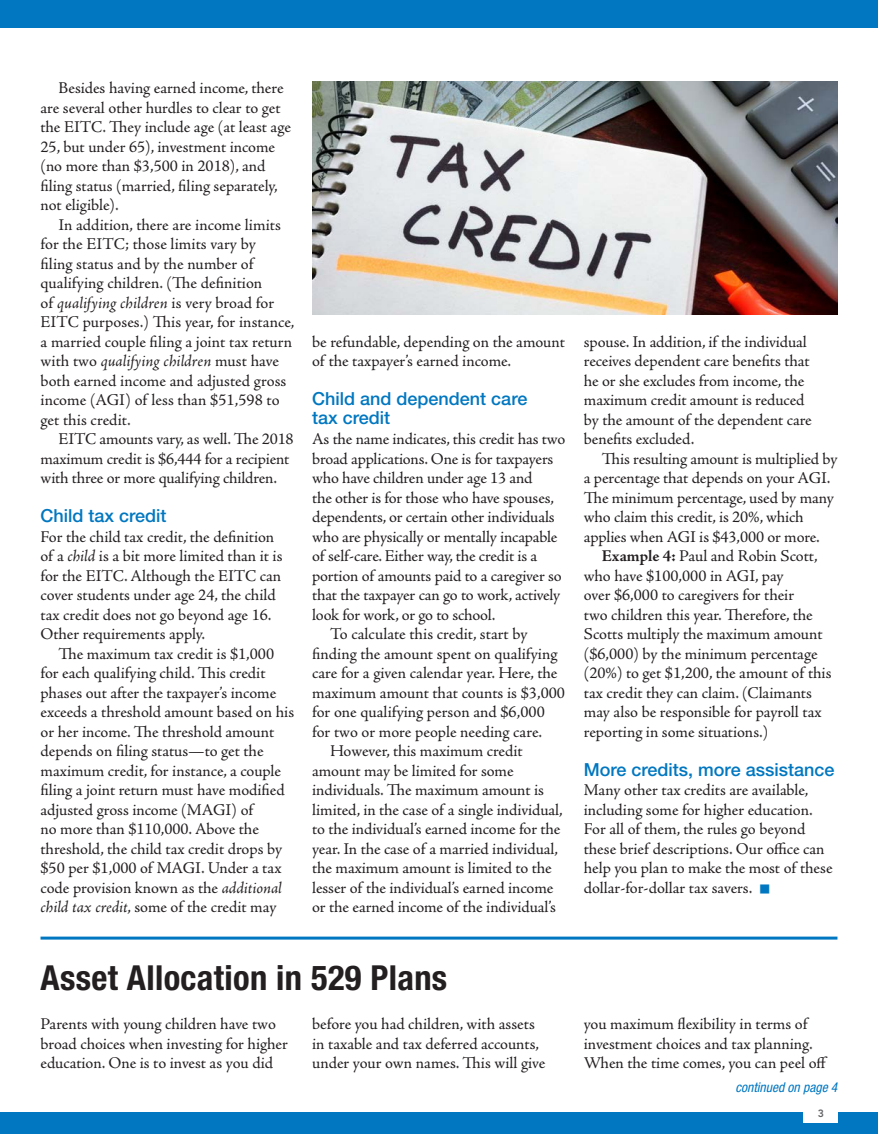
<style>
.page{position:relative;width:878px;height:1134px;background:#fff}
.page>*{position:absolute;margin:0;border:0;box-sizing:border-box;transform-origin:0 0}
.t1{font:700 condensed 34.5px "Helvetica Neue";letter-spacing:.01em;color:#231f20}
.t2{font:500 18px/19.5px "Helvetica Neue";color:#0077c0}
.t3{font:16.5px/19.5px "Adobe Jenson Pro";letter-spacing:-.005em;color:#231f20}
.t4{font:italic condensed 13.5px "Helvetica Neue";color:#0077c0}
.t5{font:800 10.5px "Avenir";color:#636366}
.s1{font-style:italic}
.s2{font-weight:700}
</style>
<div class="page">
<div style="left:0;top:0;width:878px;height:28px;background:#0077c0"></div>
<div style="left:0;top:1112px;width:878px;height:22px;background:#0077c0"></div>
<div style="left:803px;top:1104px;width:35px;height:19px;background:#fff"></div>
<hr style="left:40px;top:937px;width:797px;height:3px;background:#0077c0">
<img style="left:312px;top:81px;width:525px;height:234px">
<p class="t3" style="left:40px;top:78px;width:252px;text-indent:18px">Besides having earned income, there are several other hurdles to clear to get the EITC. They include age (at least age 25, but under 65), investment income (no more than $3,500 in 2018), and filing status (married, filing separately, not eligible).</p>
<p class="t3" style="left:40px;top:215px;width:255px;text-indent:18px">In addition, there are income limits for the EITC; those limits vary by<br>filing status and by the number of qualifying children. (The definition<br>of <span class="s1">qualifying children</span> is very broad for EITC purposes.) This year, for instance, a married couple filing a joint tax return with two <span class="s1">qualifying children</span> must have both earned income and adjusted gross income (AGI) of less than $51,598 to get this credit.</p>
<p class="t3" style="left:40px;top:429px;width:255px;text-indent:18px">EITC amounts vary, as well. The 2018 maximum credit is $6,444 for a recipient with three or more qualifying children.</p>
<p class="t2" style="left:40px;top:506px;width:128px">Child tax credit</p>
<p class="t3" style="left:40px;top:527px;width:243px">For the child tax credit, the definition of a <span class="s1">child</span> is a bit more limited than it is for the EITC. Although the EITC can cover students under age 24, the child tax credit does not go beyond age 16.<br>Other requirements apply.</p>
<p class="t3" style="left:40px;top:644px;width:255px;text-indent:18px">The maximum tax credit is $1,000 for each qualifying child. This credit phases out after the taxpayer’s income exceeds a threshold amount based on his or her income. The threshold amount depends on filing status—to get the maximum credit, for instance, a couple filing a joint return must have modified adjusted gross income (MAGI) of<br>no more than $110,000. Above the threshold, the child tax credit drops by $50 per $1,000 of MAGI. Under a tax code provision known as the <span class="s1">additional child tax credit</span>, some of the credit may</p>
<p class="t3" style="left:312px;top:332px;width:254px">be refundable, depending on the amount of the taxpayer’s earned income.</p>
<p class="t2" style="left:312px;top:389px;width:217px">Child and dependent care tax credit</p>
<p class="t3" style="left:312px;top:429px;width:255px">As the name indicates, this credit has two</p>
<p class="t3" style="left:312px;top:449px;width:243px">broad applications. One is for taxpayers</p>
<p class="t3" style="left:312px;top:468px;width:222px">who have children under age 13 and</p>
<p class="t3" style="left:312px;top:488px;width:243px">the other is for those who have spouses,</p>
<p class="t3" style="left:312px;top:507px;width:244px">dependents, or certain other individuals</p>
<p class="t3" style="left:312px;top:527px;width:247px">who are physically or mentally incapable</p>
<p class="t3" style="left:312px;top:546px;width:226px">of self-care. Either way, the credit is a</p>
<p class="t3" style="left:312px;top:566px;width:251px">portion of amounts paid to a caregiver so</p>
<p class="t3" style="left:312px;top:585px;width:250px">that the taxpayer can go to work, actively</p>
<p class="t3" style="left:312px;top:605px;width:185px">look for work, or go to school.</p>
<p class="t3" style="left:330px;top:624px;width:199px">To calculate this credit, start by</p>
<p class="t3" style="left:312px;top:644px;width:247px">finding the amount spent on qualifying</p>
<p class="t3" style="left:312px;top:663px;width:247px">care for a given calendar year. Here, the</p>
<p class="t3" style="left:312px;top:683px;width:254px">maximum amount that counts is $3,000</p>
<p class="t3" style="left:312px;top:702px;width:234px">for one qualifying person and $6,000</p>
<p class="t3" style="left:312px;top:722px;width:231px">for two or more people needing care.</p>
<p class="t3" style="left:330px;top:741px;width:194px">However, this maximum credit</p>
<p class="t3" style="left:312px;top:761px;width:203px">amount may be limited for some</p>
<p class="t3" style="left:312px;top:780px;width:233px">individuals. The maximum amount is</p>
<p class="t3" style="left:312px;top:800px;width:252px">limited, in the case of a single individual,</p>
<p class="t3" style="left:312px;top:819px;width:250px">to the individual’s earned income for the</p>
<p class="t3" style="left:312px;top:839px;width:247px">year. In the case of a married individual,</p>
<p class="t3" style="left:312px;top:858px;width:241px">the maximum amount is limited to the</p>
<p class="t3" style="left:312px;top:878px;width:243px">lesser of the individual’s earned income</p>
<p class="t3" style="left:312px;top:897px;width:245px">or the earned income of the individual’s</p>
<p class="t3" style="left:584px;top:332px;width:229px">spouse. In addition, if the individual receives dependent care benefits that he or she excludes from income, the maximum credit amount is reduced by the amount of the dependent care benefits excluded.</p>
<p class="t3" style="left:584px;top:449px;width:255px;text-indent:18px">This resulting amount is multiplied by a percentage that depends on your AGI.<br>The minimum percentage, used by many who claim this credit, is 20%, which applies when AGI is $43,000 or more.</p>
<p class="t3" style="left:584px;top:546px;width:249px;text-indent:18px"><span class="s2">Example 4:</span> Paul and Robin Scott, who have $100,000 in AGI, pay<br>over $6,000 to caregivers for their<br>two children this year. Therefore, the Scotts multiply the maximum amount ($6,000) by the minimum percentage (20%) to get $1,200, the amount of this tax credit they can claim. (Claimants may also be responsible for payroll tax reporting in some situations.)</p>
<p class="t2" style="left:584px;top:759px;width:252px">More credits, more assistance</p>
<p class="t3" style="left:584px;top:780px;width:250px">Many other tax credits are available, including some for higher education.<br>For all of them, the rules go beyond these brief descriptions. Our office can help you plan to make the most of these dollar-for-dollar tax savers.</p>
<h1 class="t1" style="left:40px;top:957px;width:408px">Asset Allocation in 529 Plans</h1>
<p class="t3" style="left:40px;top:1014px;width:249px">Parents with young children have two broad choices when investing for higher education. One is to invest as you did</p>
<p class="t3" style="left:312px;top:1014px;width:234px">before you had children, with assets in taxable and tax deferred accounts, under your own names. This will give</p>
<p class="t3" style="left:584px;top:1014px;width:245px">you maximum flexibility in terms of investment choices and tax planning.<br>When the time comes, you can peel off</p>
<p class="t4" style="left:735px;top:1079px;width:104px">continued on page 4</p>
<p class="t5" style="left:817px;top:1107px;width:8px">3</p>
</div>
